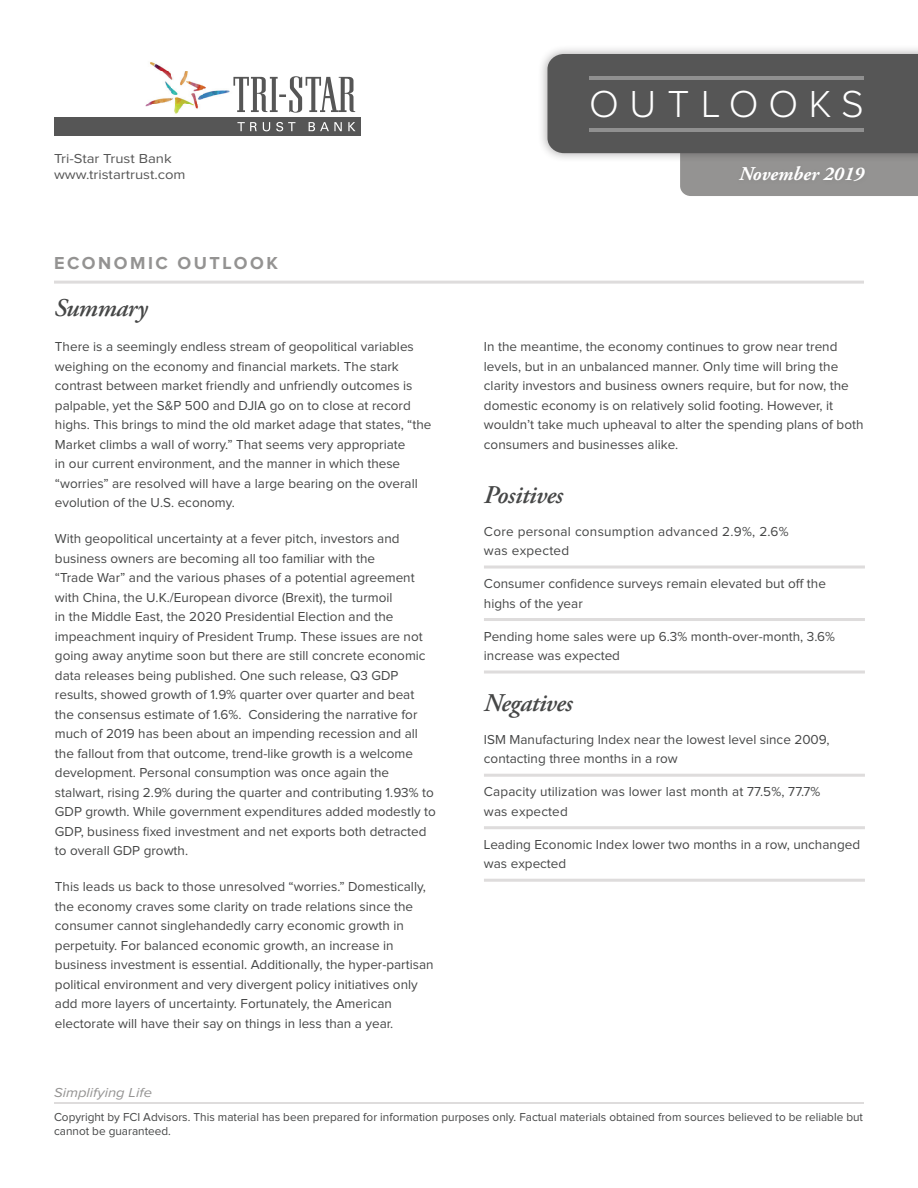
<style>
.page{position:relative;width:918px;height:1188px;background:#fff}
.page>*{position:absolute;margin:0;border:0;box-sizing:border-box;transform-origin:0 0}
.t1{font:300 39px "Proxima Nova";letter-spacing:.27em;color:#fff}
.palatino-main{font:italic 600 25.5px "Adobe Garamond Pro";letter-spacing:-.02em;color:#464747}
.t2{font:italic 700 19.5px "Adobe Garamond Pro";color:#fff}
.t3{font:700 18px "Proxima Nova";letter-spacing:.14em;color:#949392}
.palatino-main-2{font:13.5px/19.5px "Proxima Nova";color:#464747}
.bullets-square{font:13.5px/19.5px "Proxima Nova";color:#464747}
.bullets-square-2{font:13.5px/19.5px "Proxima Nova";letter-spacing:.02em;color:#464747}
.t4{font:13.5px/16.2px "Proxima Nova";color:#565656;scale:1.1 1}
.t5{font:italic 13.5px "Proxima Nova";color:#949392;scale:1.1 1}
.t6{font:12px/14.4px "Proxima Nova";color:#464747}
</style>
<div class="page">
<div style="left:538px;top:44px;width:380px;height:119px;background:#231f20;opacity:.38"></div>
<svg style="left:547px;top:54px;width:371px;height:142px;background:#737272"></svg>
<hr style="left:590px;top:76px;width:274px;height:4px;background:#909090">
<hr style="left:590px;top:128px;width:274px;height:4px;background:#909090">
<div style="left:734px;top:162px;width:136px;height:25px;background:#929190"></div>
<hr style="left:484px;top:566px;width:381px;height:3px;background:#dedcdc">
<hr style="left:484px;top:618px;width:381px;height:3px;background:#dedcdc">
<hr style="left:484px;top:671px;width:381px;height:3px;background:#dedcdc">
<hr style="left:484px;top:774px;width:381px;height:3px;background:#dedcdc">
<hr style="left:484px;top:826px;width:381px;height:3px;background:#dedcdc">
<hr style="left:484px;top:879px;width:381px;height:3px;background:#dedcdc">
<hr style="left:54px;top:281px;width:810px;height:3px;background:#dedcdc">
<hr style="left:54px;top:1102px;width:810px;height:2px;background:#dedcdc">
<img style="left:145px;top:62px;width:85px;height:52px">
<svg style="left:233px;top:76px;width:122px;height:37px"></svg>
<div style="left:54px;top:117px;width:307px;height:19px;background:#565656"></div>
<svg style="left:237px;top:122px;width:20px;height:9px"></svg>
<svg style="left:263px;top:122px;width:7px;height:9px"></svg>
<svg style="left:276px;top:122px;width:19px;height:9px"></svg>
<svg style="left:309px;top:122px;width:33px;height:9px"></svg>
<svg style="left:348px;top:122px;width:8px;height:9px"></svg>
<p class="t4" style="left:54px;top:151px;width:121px">Tri-Star Trust Bank www.tristartrust.com</p>
<p class="t3" style="left:54px;top:254px;width:225px">ECONOMIC OUTLOOK</p>
<p class="palatino-main" style="left:54px;top:293px;width:95px">Summary</p>
<p class="palatino-main-2" style="left:55px;top:338px;width:378px">There is a seemingly endless stream of geopolitical variables weighing on the economy and financial markets. The stark contrast between market friendly and unfriendly outcomes is palpable, yet the S&amp;P 500 and DJIA go on to close at record highs. This brings to mind the old market adage that states, “the Market climbs a wall of worry.” That seems very appropriate<br>in our current environment, and the manner in which these “worries” are resolved will have a large bearing on the overall evolution of the U.S. economy.</p>
<p class="palatino-main-2" style="left:55px;top:530px;width:382px">With geopolitical uncertainty at a fever pitch, investors and business owners are becoming all too familiar with the<br>“Trade War” and the various phases of a potential agreement with China, the U.K./European divorce (Brexit), the turmoil<br>in the Middle East, the 2020 Presidential Election and the impeachment inquiry of President Trump. These issues are not going away anytime soon but there are still concrete economic data releases being published. One such release, Q3 GDP results, showed growth of 1.9% quarter over quarter and beat the consensus estimate of 1.6%. Considering the narrative for much of 2019 has been about an impending recession and all the fallout from that outcome, trend-like growth is a welcome development. Personal consumption was once again the stalwart, rising 2.9% during the quarter and contributing 1.93% to GDP growth. While government expenditures added modestly to GDP, business fixed investment and net exports both detracted to overall GDP growth.</p>
<p class="palatino-main-2" style="left:55px;top:878px;width:380px">This leads us back to those unresolved “worries.” Domestically, the economy craves some clarity on trade relations since the consumer cannot singlehandedly carry economic growth in perpetuity. For balanced economic growth, an increase in business investment is essential. Additionally, the hyper-partisan political environment and very divergent policy initiatives only add more layers of uncertainty. Fortunately, the American electorate will have their say on things in less than a year.</p>
<p class="t5" style="left:54px;top:1082px;width:91px">Simplifying Life</p>
<h1 class="t1" style="left:589px;top:86px;width:276px">OUTLOOKS</h1>
<h3 class="t2" style="left:739px;top:162px;width:126px">November 2019</h3>
<p class="palatino-main-2" style="left:484px;top:338px;width:381px">In the meantime, the economy continues to grow near trend levels, but in an unbalanced manner. Only time will bring the clarity investors and business owners require, but for now, the domestic economy is on relatively solid footing. However, it wouldn’t take much upheaval to alter the spending plans of both consumers and businesses alike.</p>
<p class="palatino-main" style="left:484px;top:480px;width:80px">Positives</p>
<p class="bullets-square-2" style="left:484px;top:522px;width:306px">Core personal consumption advanced 2.9%, 2.6% was expected</p>
<p class="bullets-square" style="left:484px;top:574px;width:344px">Consumer confidence surveys remain elevated but off the highs of the year</p>
<p class="bullets-square" style="left:484px;top:627px;width:353px">Pending home sales were up 6.3% month-over-month, 3.6% increase was expected</p>
<p class="palatino-main" style="left:484px;top:688px;width:90px">Negatives</p>
<p class="bullets-square" style="left:484px;top:730px;width:347px">ISM Manufacturing Index near the lowest level since 2009, contacting three months in a row</p>
<p class="bullets-square" style="left:484px;top:783px;width:338px">Capacity utilization was lower last month at 77.5%, 77.7% was expected</p>
<p class="bullets-square" style="left:484px;top:835px;width:378px">Leading Economic Index lower two months in a row, unchanged was expected</p>
<p class="t6" style="left:54px;top:1110px;width:811px">Copyright by FCI Advisors. This material has been prepared for information purposes only. Factual materials obtained from sources believed to be reliable but cannot be guaranteed.</p>
</div>
